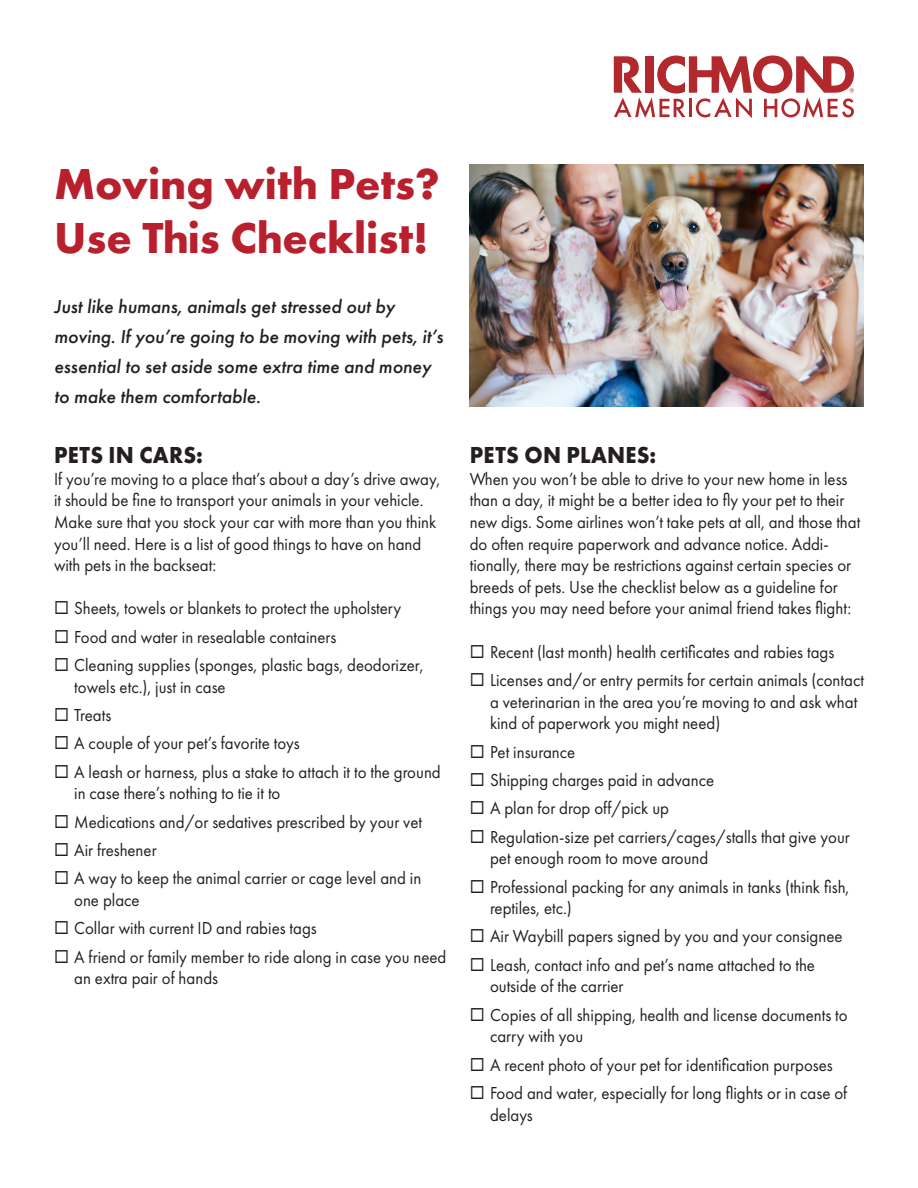
<style>
.page{position:relative;width:918px;height:1188px;background:#fff}
.page>*{position:absolute;margin:0;border:0;box-sizing:border-box;transform-origin:0 0}
.t1{font:700 45px/54px "Futura PT";color:#b9202e}
.t2{font:700 24px "Futura PT";letter-spacing:.01em;color:#231f20;scale:.94 1}
.t3{font:italic 500 19.5px/30px "Futura PT";color:#231f20}
.t4{font:18px/21.6px "Futura PT";color:#231f20;scale:.94 1}
</style>
<div class="page">
<img style="left:470px;top:164px;width:394px;height:242px">
<svg style="left:614px;top:56px;width:240px;height:62px"></svg>
<p class="t1" style="left:54px;top:155px;width:387px">Moving with Pets?<br>Use This Checklist!</p>
<p class="t3" style="left:54px;top:291px;width:391px">Just like humans, animals get stressed out by moving. If you’re going to be moving with pets, it’s essential to set aside some extra time and money to make them comfortable.</p>
<p class="t2" style="left:54px;top:440px;width:160px">PETS IN CARS:</p>
<p class="t4" style="left:54px;top:468px;width:413px">If you’re moving to a place that’s about a day’s drive away, it should be fine to transport your animals in your vehicle.<br>Make sure that you stock your car with more than you think you’ll need. Here is a list of good things to have on hand with pets in the backseat:</p>
<p class="t4" style="left:74px;top:598px;width:349px">Sheets, towels or blankets to protect the upholstery</p>
<p class="t4" style="left:74px;top:626px;width:280px">Food and water in resealable containers</p>
<p class="t4" style="left:74px;top:654px;width:373px">Cleaning supplies (sponges, plastic bags, deodorizer, towels etc.), just in case</p>
<p class="t4" style="left:74px;top:704px;width:41px">Treats</p>
<p class="t4" style="left:74px;top:733px;width:241px">A couple of your pet’s favorite toys</p>
<p class="t4" style="left:74px;top:761px;width:391px">A leash or harness, plus a stake to attach it to the ground in case there’s nothing to tie it to</p>
<p class="t4" style="left:74px;top:811px;width:372px">Medications and/or sedatives prescribed by your vet</p>
<p class="t4" style="left:74px;top:839px;width:89px">Air freshener</p>
<p class="t4" style="left:74px;top:868px;width:371px">A way to keep the animal carrier or cage level and in one place</p>
<p class="t4" style="left:74px;top:917px;width:260px">Collar with current ID and rabies tags</p>
<p class="t4" style="left:74px;top:946px;width:397px">A friend or family member to ride along in case you need an extra pair of hands</p>
<p class="t2" style="left:470px;top:440px;width:200px">PETS ON PLANES:</p>
<p class="t4" style="left:470px;top:468px;width:417px">When you won’t be able to drive to your new home in less than a day, it might be a better idea to fly your pet to their new digs. Some airlines won’t take pets at all, and those that do often require paperwork and advance notice. Addi&shy;tionally, there may be restrictions against certain species or breeds of pets. Use the checklist below as a guideline for things you may need before your animal friend takes flight:</p>
<p class="t4" style="left:490px;top:641px;width:368px">Recent (last month) health certificates and rabies tags</p>
<p class="t4" style="left:490px;top:669px;width:399px">Licenses and/or entry permits for certain animals (contact a veterinarian in the area you’re moving to and ask what kind of paperwork you might need)</p>
<p class="t4" style="left:490px;top:741px;width:92px">Pet insurance</p>
<p class="t4" style="left:490px;top:769px;width:240px">Shipping charges paid in advance</p>
<p class="t4" style="left:490px;top:797px;width:192px">A plan for drop off/pick up</p>
<p class="t4" style="left:490px;top:826px;width:384px">Regulation-size pet carriers/cages/stalls that give your pet enough room to move around</p>
<p class="t4" style="left:490px;top:876px;width:384px">Professional packing for any animals in tanks (think fish, reptiles, etc.)</p>
<p class="t4" style="left:490px;top:926px;width:376px">Air Waybill papers signed by you and your consignee</p>
<p class="t4" style="left:490px;top:954px;width:347px">Leash, contact info and pet’s name attached to the outside of the carrier</p>
<p class="t4" style="left:490px;top:1004px;width:382px">Copies of all shipping, health and license documents to carry with you</p>
<p class="t4" style="left:490px;top:1054px;width:366px">A recent photo of your pet for identification purposes</p>
<p class="t4" style="left:490px;top:1082px;width:382px">Food and water, especially for long flights or in case of delays</p>
</div>
